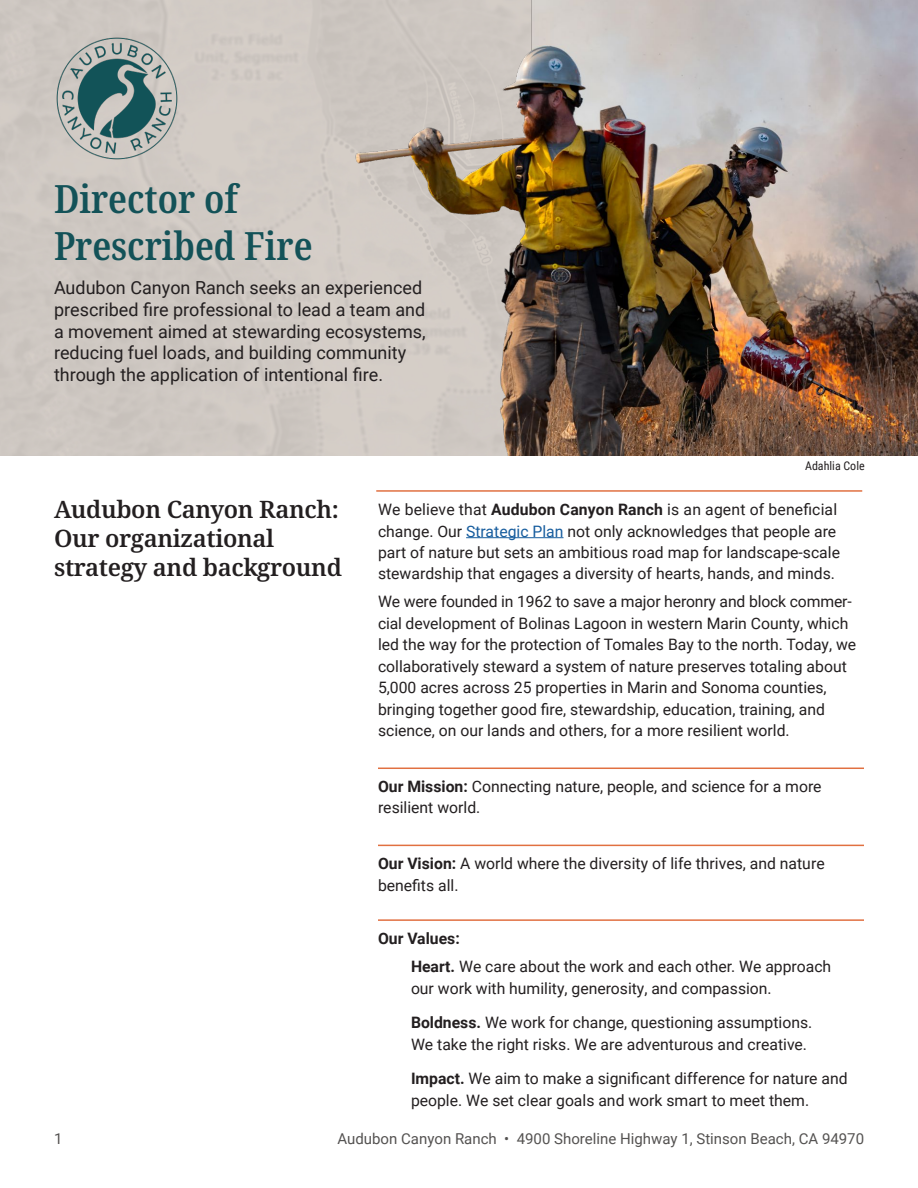
<style>
.page{position:relative;width:918px;height:1188px;background:#fff}
.page>*{position:absolute;margin:0;border:0;box-sizing:border-box;transform-origin:0 0}
.t1{font:600 condensed 39px/46.8px "Noto Serif";color:#135258}
.t2{font:600 24px "Noto Serif";letter-spacing:-.015em;color:#231f20}
.t3{font:18px/21.6px "Roboto";color:#231f20}
.t4{font:15.75px/21.5px "Roboto";color:#231f20}
.t5{font:700 15.75px "Roboto";color:#231f20}
.t6{font:15px "Roboto";color:#545251}
.t7{font:12px "Roboto Condensed";color:#231f20}
.s1{font-weight:700}
.s2{color:#175d9e}
</style>
<div class="page">
<img style="left:310px;top:0;width:608px;height:456px">
<hr style="left:466px;top:537px;width:98px;height:1px;background:#175d9e">
<hr style="left:376px;top:490px;width:486px;height:2px;background:#e17041">
<img style="left:56px;top:38px;width:122px;height:121px">
<hr style="left:378px;top:768px;width:486px;height:1px;background:#e17041">
<hr style="left:378px;top:845px;width:486px;height:1px;background:#e17041">
<hr style="left:378px;top:919px;width:486px;height:2px;background:#e17041">
<p class="t1" style="left:54px;top:177px;width:260px">Director of<br>Prescribed Fire</p>
<p class="t3" style="left:54px;top:276px;width:373px">Audubon Canyon Ranch seeks an experienced prescribed fire professional to lead a team and a movement aimed at stewarding ecosystems, reducing fuel loads, and building community through the application of intentional fire.</p>
<p class="t7" style="left:805px;top:457px;width:61px">Adahlia Cole</p>
<p class="t2" style="left:54px;top:493px;width:287px">Audubon Canyon Ranch:</p>
<p class="t2" style="left:54px;top:522px;width:222px">Our organizational</p>
<p class="t2" style="left:54px;top:551px;width:290px">strategy and background</p>
<p class="t4" style="left:378px;top:498px;width:464px">We believe that <span class="s1">Audubon Canyon Ranch</span> is an agent of beneficial change. Our <span class="s2">Strategic Plan</span> not only acknowledges that people are part of nature but sets an ambitious road map for landscape-scale stewardship that engages a diversity of hearts, hands, and minds.</p>
<p class="t4" style="left:378px;top:590px;width:480px">We were founded in 1962 to save a major heronry and block commer&shy;cial development of Bolinas Lagoon in western Marin County, which led the way for the protection of Tomales Bay to the north. Today, we collaboratively steward a system of nature preserves totaling about 5,000 acres across 25 properties in Marin and Sonoma counties, bringing together good fire, stewardship, education, training, and science, on our lands and others, for a more resilient world.</p>
<p class="t4" style="left:378px;top:775px;width:445px"><span class="s1">Our Mission:</span> Connecting nature, people, and science for a more resilient world.</p>
<p class="t4" style="left:378px;top:852px;width:448px"><span class="s1">Our Vision:</span> A world where the diversity of life thrives, and nature benefits all.</p>
<p class="t5" style="left:378px;top:928px;width:83px">Our Values:</p>
<p class="t4" style="left:411px;top:955px;width:422px"><span class="s1">Heart.</span> We care about the work and each other. We approach our work with humility, generosity, and compassion.</p>
<p class="t4" style="left:411px;top:1011px;width:403px"><span class="s1">Boldness.</span> We work for change, questioning assumptions.<br>We take the right risks. We are adventurous and creative.</p>
<p class="t4" style="left:411px;top:1067px;width:438px"><span class="s1">Impact.</span> We aim to make a significant difference for nature and people. We set clear goals and work smart to meet them.</p>
<p class="t6" style="left:54px;top:1128px;width:10px">1</p>
<p class="t6" style="left:338px;top:1128px;width:528px">Audubon Canyon Ranch • 4900 Shoreline Highway 1, Stinson Beach, CA 94970</p>
</div>
